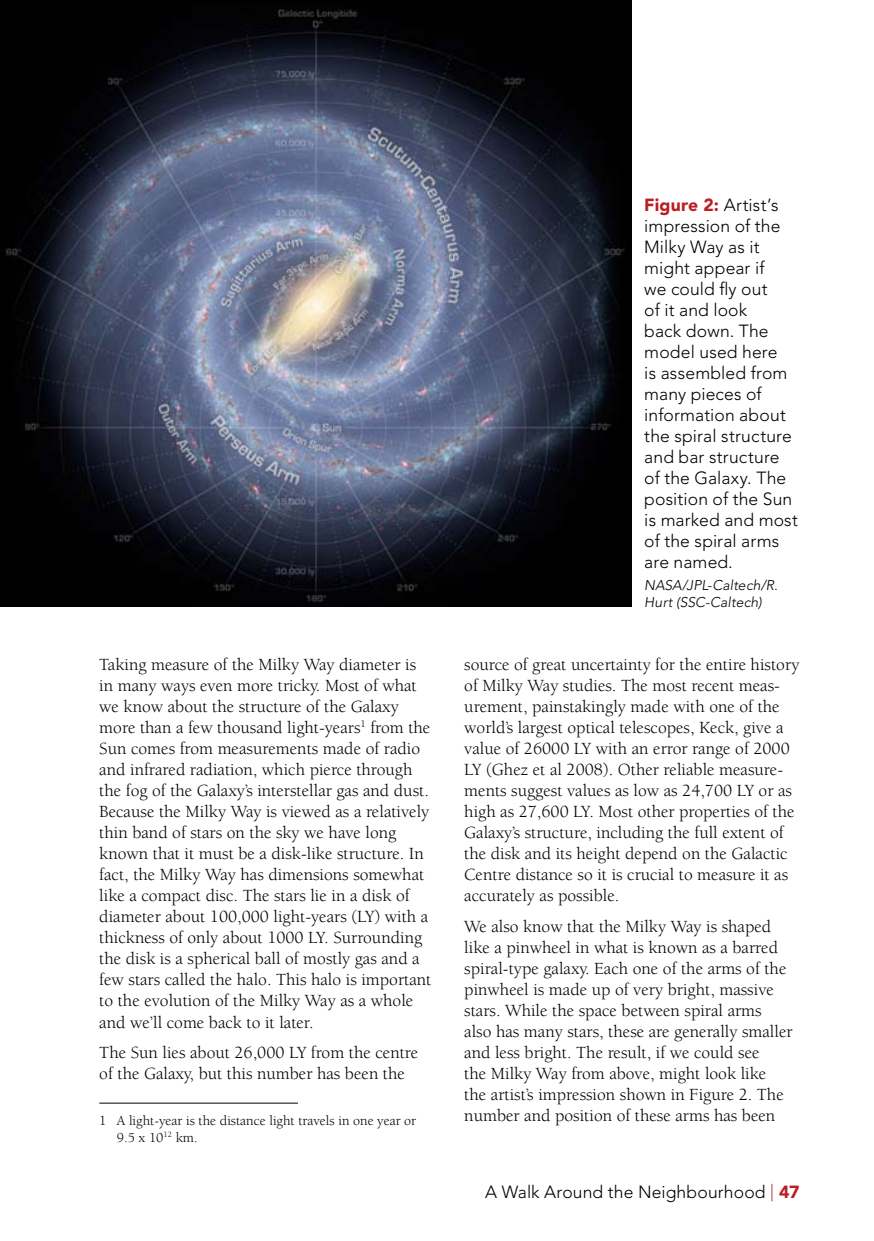
<style>
.page{position:relative;width:874px;height:1241px;background:#fff}
.page>*{position:absolute;margin:0;border:0;box-sizing:border-box;transform-origin:0 0}
.t1{font:17.5px/21px "Berkeley LT";color:#000}
.t2{font:300 17.5px/21px "Avenir LT";letter-spacing:.005em;color:#000}
.t3{font:14px/16.8px "Berkeley LT";color:#000}
.t4{font:italic 300 14px/16.8px "Avenir LT";letter-spacing:.005em;color:#000}
.s1{font-weight:900;color:#ba1f24}
.s2{color:#ba1f24}
</style>
<div class="page">
<hr style="left:99px;top:1102px;width:199px;height:1px;background:#000">
<img style="left:0;top:0;width:631px;height:606px">
<p class="t1" style="left:99px;top:654px;width:333px">Taking measure of the Milky Way diameter is in many ways even more tricky. Most of what we know about the structure of the Galaxy more than a few thousand light-years<sup>1</sup> from the Sun comes from measurements made of radio and infrared radiation, which pierce through the fog of the Galaxy’s interstellar gas and dust.<br>Because the Milky Way is viewed as a relatively thin band of stars on the sky we have long known that it must be a disk-like structure. In fact, the Milky Way has dimensions somewhat like a compact disc. The stars lie in a disk of diameter about 100,000 light-years (LY) with a thickness of only about 1000 LY. Surrounding the disk is a spherical ball of mostly gas and a few stars called the halo. This halo is important to the evolution of the Milky Way as a whole and we’ll come back to it later.</p>
<p class="t1" style="left:99px;top:1042px;width:320px">The Sun lies about 26,000 LY from the centre of the Galaxy, but this number has been the</p>
<p class="t3" style="left:117px;top:1112px;width:301px;text-indent:-18px">1 A light-year is the distance light travels in one year or<br>9.5 x 10<sup>12</sup> km.</p>
<p class="t2" style="left:644px;top:194px;width:155px"><span class="s1">Figure 2:</span> Artist’s impression of the<br>Milky Way as it might appear if<br>we could fly out<br>of it and look<br>back down. The model used here<br>is assembled from many pieces of information about the spiral structure and bar structure of the Galaxy. The position of the Sun is marked and most of the spiral arms are named.</p>
<p class="t4" style="left:644px;top:576px;width:135px">NASA/JPL-Caltech/R.<br>Hurt (SSC-Caltech)</p>
<p class="t1" style="left:464px;top:654px;width:336px">source of great uncertainty for the entire history of Milky Way studies. The most recent meas&shy;urement, painstakingly made with one of the world’s largest optical telescopes, Keck, give a value of 26000 LY with an error range of 2000<br>LY (Ghez et al 2008). Other reliable measure&shy;ments suggest values as low as 24,700 LY or as high as 27,600 LY. Most other properties of the Galaxy’s structure, including the full extent of the disk and its height depend on the Galactic Centre distance so it is crucial to measure it as accurately as possible.</p>
<p class="t1" style="left:464px;top:916px;width:330px">We also know that the Milky Way is shaped like a pinwheel in what is known as a barred spiral-type galaxy. Each one of the arms of the pinwheel is made up of very bright, massive stars. While the space between spiral arms also has many stars, these are generally smaller and less bright. The result, if we could see<br>the Milky Way from above, might look like the artist’s impression shown in Figure 2. The number and position of these arms has been</p>
<p class="t2" style="left:485px;top:1181px;width:316px">A Walk Around the Neighbourhood <span class="s2">|</span> <span class="s1">47</span></p>
</div>
